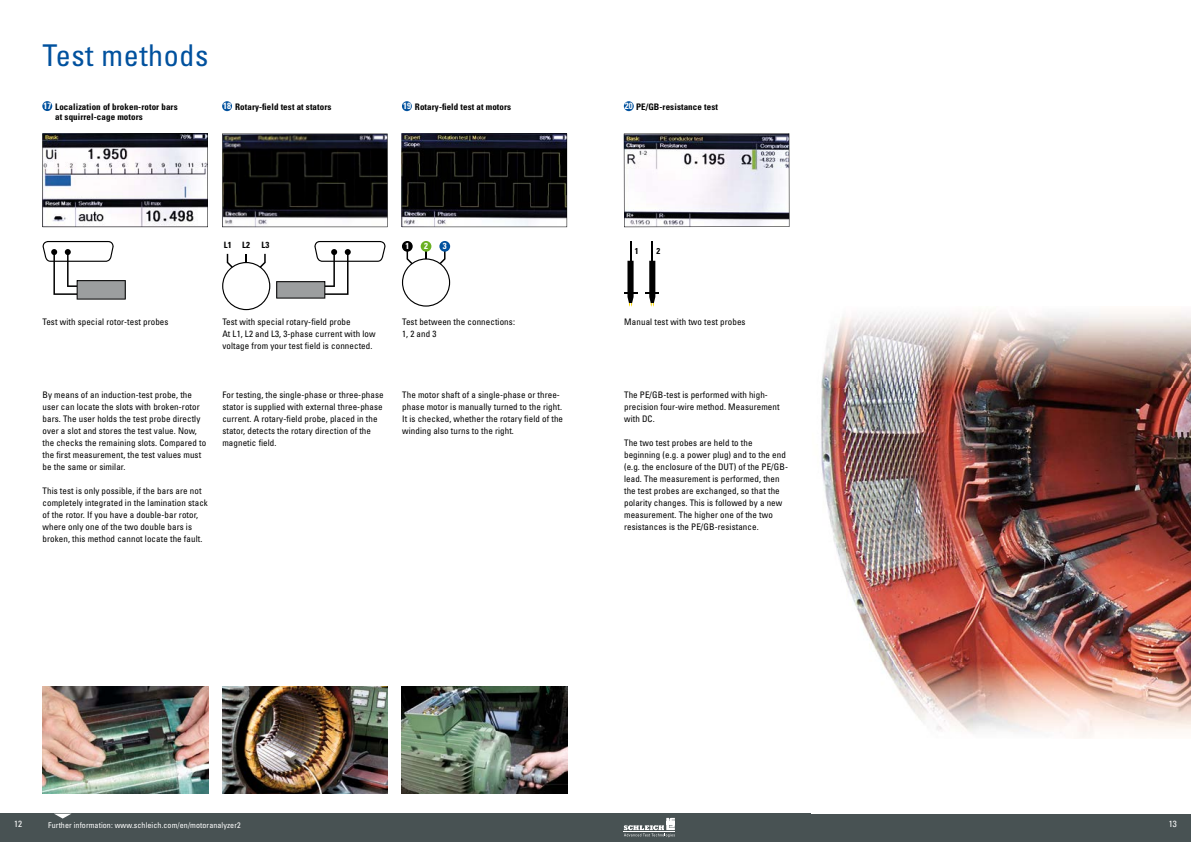
<style>
.page{position:relative;width:1191px;height:842px;background:#fff}
.page>*{position:absolute;margin:0;border:0;box-sizing:border-box;transform-origin:0 0}
.t1{font:condensed 30px "Univers";letter-spacing:.02em;color:#00519e}
.t2{font:condensed 9px/12px "Univers";letter-spacing:.01em;color:#000}
.t3{font:700 condensed 9px/10.8px "Univers";letter-spacing:.01em;color:#000}
.t4{font:condensed 9px "Univers";color:#fff}
.t5{font:700 condensed 8.7px "Univers";color:#000}
.t6{font:700 condensed 8.7px "Univers";color:#fff}
.t7{font:700 condensed 8.6px "Univers";color:#000}
.t8{font:condensed 8px "Univers";letter-spacing:.01em;color:#fff}
.s1{color:#fff}
</style>
<div class="page">
<div style="left:0;top:814px;width:595px;height:28px;background:#485253"></div>
<div style="left:595px;top:814px;width:596px;height:28px;background:#485253"></div>
<svg style="left:54px;top:814px;width:17px;height:4px"></svg>
<svg style="left:624px;top:818px;width:51px;height:19px"></svg>
<img style="left:821px;top:387px;width:25px;height:192px">
<img style="left:846px;top:387px;width:345px;height:275px">
<img style="left:821px;top:311px;width:370px;height:76px">
<img style="left:882px;top:662px;width:309px;height:76px">
<div style="left:222px;top:101px;width:10px;height:10px;background:#00519e;border-radius:50%"></div>
<div style="left:402px;top:101px;width:10px;height:10px;background:#00519e;border-radius:50%"></div>
<div style="left:624px;top:101px;width:10px;height:10px;background:#00519e;border-radius:50%"></div>
<svg style="left:276px;top:241px;width:109px;height:58px"></svg>
<svg style="left:222px;top:254px;width:48px;height:56px"></svg>
<svg style="left:402px;top:250px;width:48px;height:57px"></svg>
<div style="left:402px;top:241px;width:11px;height:11px;background:#000;border-radius:50%"></div>
<div style="left:421px;top:241px;width:10px;height:11px;background:#6ab023;border-radius:50%"></div>
<div style="left:439px;top:241px;width:11px;height:11px;background:#00519e;border-radius:50%"></div>
<div style="left:42px;top:101px;width:10px;height:10px;background:#00519e;border-radius:50%"></div>
<svg style="left:43px;top:241px;width:83px;height:59px"></svg>
<svg style="left:645px;top:261px;width:14px;height:46px"></svg>
<svg style="left:624px;top:261px;width:13px;height:46px"></svg>
<hr style="left:651px;top:241px;width:2px;height:22px;background:#000">
<hr style="left:629px;top:241px;width:2px;height:22px;background:#000">
<svg style="left:43px;top:134px;width:165px;height:93px"></svg>
<svg style="left:222px;top:134px;width:165px;height:93px;background:#242426"></svg>
<svg style="left:402px;top:134px;width:165px;height:93px;background:#242427"></svg>
<svg style="left:624px;top:133px;width:165px;height:94px"></svg>
<img style="left:402px;top:686px;width:165px;height:108px">
<img style="left:222px;top:686px;width:166px;height:108px">
<img style="left:43px;top:686px;width:165px;height:108px">
<h1 class="t1" style="left:43px;top:37px;width:167px">Test methods</h1>
<p class="t3" style="left:55px;top:101px;width:124px;text-indent:-12px"><span class="s1">17</span> Localization of broken-rotor bars at squirrel-cage motors</p>
<p class="t3" style="left:223px;top:101px;width:110px"><span class="s1">18</span> Rotary-field test at stators</p>
<p class="t3" style="left:403px;top:101px;width:110px"><span class="s1">19</span> Rotary-field test at motors</p>
<p class="t3" style="left:625px;top:101px;width:94px"><span class="s1">20</span> PE/GB-resistance test</p>
<p class="t5" style="left:224px;top:239px;width:28px">L1 L2</p>
<p class="t5" style="left:262px;top:239px;width:9px">L3</p>
<p class="t6" style="left:405px;top:241px;width:5px">1</p>
<p class="t6" style="left:424px;top:241px;width:5px">2</p>
<p class="t6" style="left:443px;top:241px;width:5px">3</p>
<p class="t7" style="left:635px;top:245px;width:5px">1</p>
<p class="t7" style="left:656px;top:245px;width:5px">2</p>
<p class="t2" style="left:43px;top:315px;width:127px">Test with special rotor-test probes</p>
<p class="t2" style="left:222px;top:315px;width:155px">Test with special rotary-field probe<br>At L1, L2 and L3, 3-phase current with low voltage from your test field is connected.</p>
<p class="t2" style="left:402px;top:315px;width:114px">Test between the connections:<br>1, 2 and 3</p>
<p class="t2" style="left:624px;top:315px;width:123px">Manual test with two test probes</p>
<p class="t2" style="left:43px;top:389px;width:165px">By means of an induction-test probe, the user can locate the slots with broken-rotor bars. The user holds the test probe directly over a slot and stores the test value. Now, the checks the remaining slots. Compared to the first measurement, the test values must be the same or similar.</p>
<p class="t2" style="left:43px;top:485px;width:167px">This test is only possible, if the bars are not completely integrated in the lamination stack of the rotor. If you have a double-bar rotor, where only one of the two double bars is broken, this method cannot locate the fault.</p>
<p class="t2" style="left:222px;top:389px;width:163px">For testing, the single-phase or three-phase stator is supplied with external three-phase current. A rotary-field probe, placed in the stator, detects the rotary direction of the magnetic field.</p>
<p class="t2" style="left:402px;top:389px;width:162px">The motor shaft of a single-phase or three&shy;phase motor is manually turned to the right.<br>It is checked, whether the rotary field of the winding also turns to the right.</p>
<p class="t2" style="left:624px;top:389px;width:157px">The PE/GB-test is performed with high&shy;precision four-wire method. Measurement with DC.</p>
<p class="t2" style="left:624px;top:437px;width:165px">The two test probes are held to the beginning (e.g. a power plug) and to the end (e.g. the enclosure of the DUT) of the PE/GB&shy;lead. The measurement is performed, then the test probes are exchanged, so that the polarity changes. This is followed by a new measurement. The higher one of the two resistances is the PE/GB-resistance.</p>
<p class="t4" style="left:14px;top:817px;width:10px">12</p>
<p class="t8" style="left:48px;top:820px;width:194px">Further information: www.schleich.com/en/motoranalyzer2</p>
<p class="t4" style="left:1168px;top:817px;width:10px">13</p>
</div>
